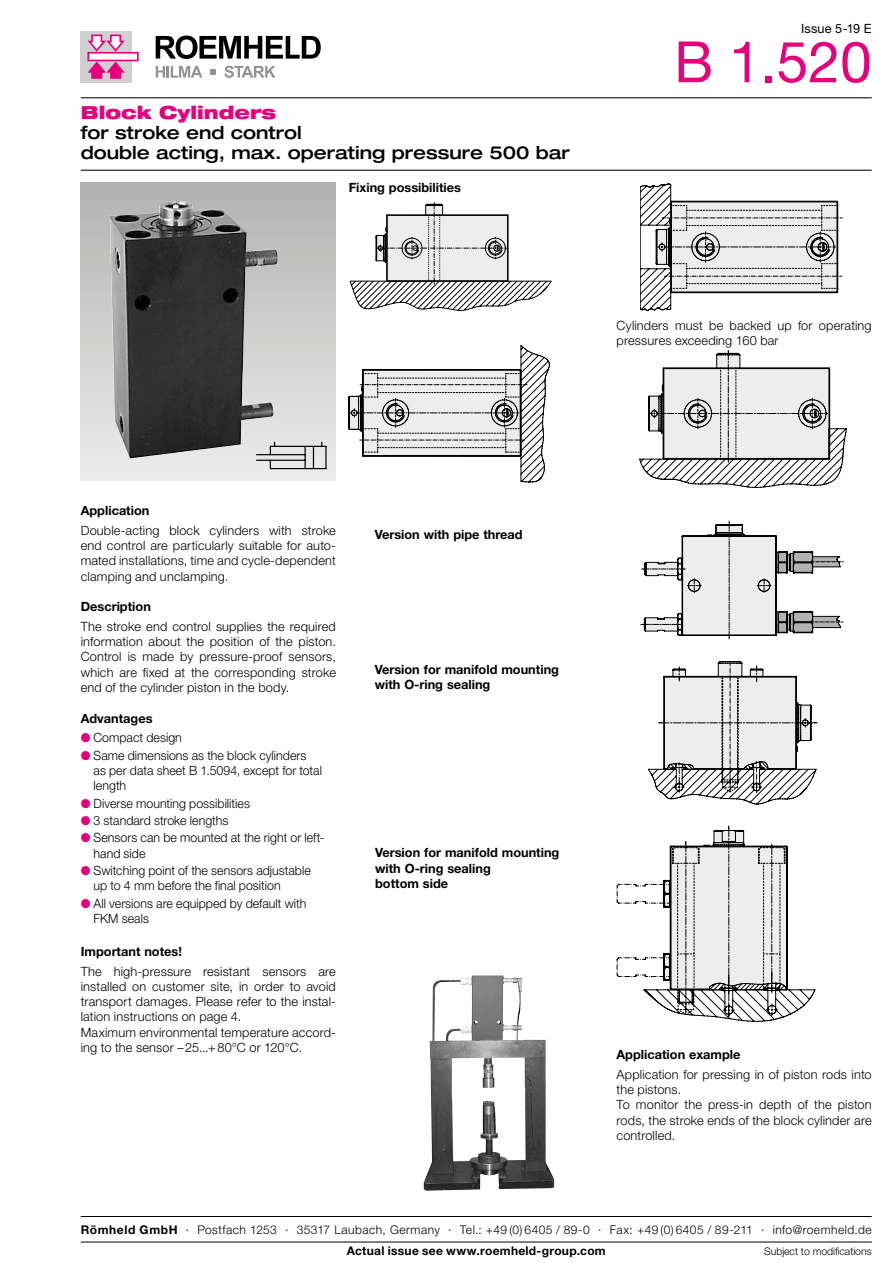
<style>
.page{position:relative;width:893px;height:1263px;background:#fff}
.page>*{position:absolute;margin:0;border:0;box-sizing:border-box;transform-origin:0 0}
.t1{font:57px "Helvetica Neue LT Pro";color:#e6007d}
.t2{font:500 expanded 18px/20.2px "Helvetica Neue LT Pro";color:#000}
.t3{font:900 expanded 18px "Helvetica Neue LT Pro";color:#e6007d}
.t4{font:300 12.75px/15.3px "Helvetica Neue LT Pro";letter-spacing:.01em;color:#000}
.t5{font:700 12.75px/15.3px "Helvetica Neue LT Pro";color:#000}
.t6{font:12.75px "Helvetica Neue LT Pro";letter-spacing:.01em;color:#000}
.t7{font:300 12px "Helvetica Neue LT Pro";letter-spacing:.035em;color:#000}
.t8{font:700 12px "Helvetica Neue LT Pro";letter-spacing:.025em;color:#000}
.t9{font:300 10.5px "Helvetica Neue LT Pro";letter-spacing:-.005em;color:#000}
.s1{color:#e6007d}
.s2{font-weight:700}
</style>
<div class="page">
<div style="left:81px;top:31px;width:51px;height:51px;background:#d0d0d0"></div>
<svg style="left:87px;top:52px;width:52px;height:9px"></svg>
<svg style="left:87px;top:34px;width:40px;height:19px"></svg>
<svg style="left:87px;top:60px;width:40px;height:19px"></svg>
<svg style="left:156px;top:36px;width:165px;height:23px"></svg>
<svg style="left:156px;top:66px;width:46px;height:12px"></svg>
<svg style="left:224px;top:66px;width:52px;height:12px"></svg>
<svg style="left:210px;top:69px;width:6px;height:6px"></svg>
<hr style="left:81px;top:170px;width:791px;height:1px;background:#000">
<hr style="left:81px;top:97px;width:791px;height:1px;background:#000">
<div style="left:81px;top:183px;width:255px;height:297px;background:linear-gradient(to bottom,#b3b3b3,#eaeaea)"></div>
<img style="left:110px;top:201px;width:168px;height:257px">
<svg style="left:305px;top:447px;width:1px;height:21px"></svg>
<hr style="left:270px;top:468px;width:56px;height:1px;background:#000">
<hr style="left:325px;top:446px;width:2px;height:23px;background:#000">
<hr style="left:270px;top:446px;width:56px;height:1px;background:#000">
<hr style="left:256px;top:460px;width:49px;height:1px;background:#000">
<hr style="left:256px;top:454px;width:49px;height:1px;background:#000">
<svg style="left:313px;top:447px;width:1px;height:21px"></svg>
<svg style="left:270px;top:442px;width:5px;height:26px"></svg>
<svg style="left:350px;top:202px;width:201px;height:109px"></svg>
<svg style="left:640px;top:184px;width:202px;height:127px"></svg>
<svg style="left:348px;top:345px;width:202px;height:137px"></svg>
<svg style="left:639px;top:350px;width:208px;height:138px"></svg>
<svg style="left:641px;top:521px;width:203px;height:118px"></svg>
<svg style="left:648px;top:661px;width:169px;height:143px"></svg>
<img style="left:424px;top:975px;width:130px;height:215px">
<svg style="left:617px;top:826px;width:198px;height:195px"></svg>
<hr style="left:81px;top:1242px;width:791px;height:1px;background:#000">
<hr style="left:81px;top:1216px;width:791px;height:1px;background:#000">
<p class="t6" style="left:801px;top:20px;width:72px">Issue 5-19 E</p>
<h2 class="t3" style="left:81px;top:101px;width:197px">Block Cylinders</h2>
<h2 class="t2" style="left:81px;top:122px;width:490px">for stroke end control<br>double acting, max. operating pressure 500 bar</h2>
<p class="t5" style="left:349px;top:179px;width:114px">Fixing possibilities</p>
<h1 class="t1" style="left:674px;top:27px;width:199px">B 1.520</h1>
<p class="t4" style="left:617px;top:317px;width:257px">Cylinders must be backed up for operating pressures exceeding 160 bar</p>
<p class="t5" style="left:81px;top:503px;width:70px">Application</p>
<p class="t4" style="left:81px;top:522px;width:257px;text-align:justify">Double-acting block cylinders with stroke end control are particularly suitable for auto&shy;mated installations, time and cycle-dependent clamping and unclamping.</p>
<p class="t5" style="left:81px;top:599px;width:72px">Description</p>
<p class="t4" style="left:81px;top:618px;width:257px;text-align:justify">The stroke end control supplies the required information about the position of the piston.<br>Control is made by pressure-proof sensors, which are fixed at the corresponding stroke end of the cylinder piston in the body.</p>
<p class="t5" style="left:81px;top:710px;width:73px">Advantages</p>
<p class="t4" style="left:81px;top:730px;width:103px"><span class="s1">●</span> Compact design</p>
<p class="t4" style="left:94px;top:747px;width:230px;text-indent:-13px"><span class="s1">●</span> Same dimensions as the block cylinders as per data sheet B 1.5094, except for total length</p>
<p class="t4" style="left:81px;top:795px;width:171px"><span class="s1">●</span> Diverse mounting possibilities</p>
<p class="t4" style="left:81px;top:812px;width:149px"><span class="s1">●</span> 3 standard stroke lengths</p>
<p class="t4" style="left:94px;top:830px;width:232px;text-indent:-13px"><span class="s1">●</span> Sensors can be mounted at the right or left&shy;hand side</p>
<p class="t4" style="left:94px;top:863px;width:219px;text-indent:-13px"><span class="s1">●</span> Switching point of the sensors adjustable up to 4 mm before the final position</p>
<p class="t4" style="left:94px;top:895px;width:214px;text-indent:-13px"><span class="s1">●</span> All versions are equipped by default with<br>FKM seals</p>
<p class="t5" style="left:81px;top:943px;width:103px">Important notes!</p>
<p class="t4" style="left:81px;top:963px;width:257px">The high-pressure resistant sensors are installed on customer site, in order to avoid transport damages. Please refer to the instal&shy;lation instructions on page 4.<br>Maximum environmental temperature accord&shy;ing to the sensor –25...+80°C or 120°C.</p>
<p class="t5" style="left:375px;top:527px;width:149px">Version with pipe thread</p>
<p class="t5" style="left:375px;top:661px;width:186px">Version for manifold mounting with O-ring sealing</p>
<p class="t5" style="left:375px;top:845px;width:186px">Version for manifold mounting with O-ring sealing<br>bottom side</p>
<p class="t5" style="left:617px;top:1047px;width:125px">Application example</p>
<p class="t4" style="left:617px;top:1066px;width:257px">Application for pressing in of piston rods into the pistons.<br>To monitor the press-in depth of the piston rods, the stroke ends of the block cylinder are controlled.</p>
<p class="t7" style="left:81px;top:1222px;width:792px"><span class="s2">Römheld GmbH</span> · Postfach 1253 · 35317 Laubach, Germany · Tel.: +49 (0) 6405 / 89-0 · Fax: +49 (0) 6405 / 89-211 · info@roemheld.de</p>
<p class="t8" style="left:347px;top:1243px;width:261px">Actual issue see www.roemheld-group.com</p>
<p class="t9" style="left:764px;top:1244px;width:109px">Subject to modifications</p>
</div>
